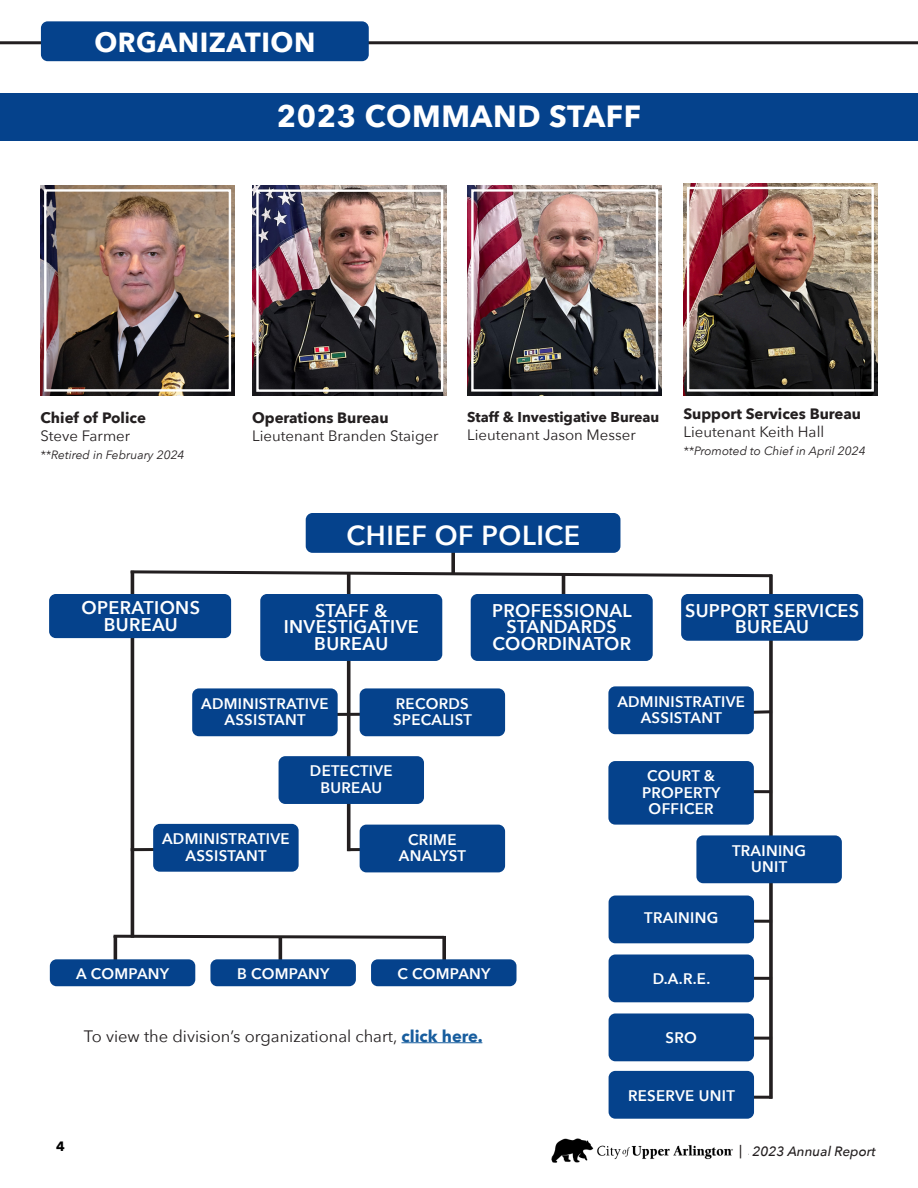
<style>
.page{position:relative;width:918px;height:1188px;background:#fff}
.page>*{position:absolute;margin:0;border:0;box-sizing:border-box;transform-origin:0 0}
.t1{font:700 30.6px "Avenir Next";letter-spacing:.02em;color:#fff}
.t2{font:600 27.6px "Avenir Next";letter-spacing:.02em;color:#fff}
.t3{font:700 27.6px "Avenir Next";letter-spacing:.02em;color:#fff}
.t4{font:600 18.3px/16.5px "Avenir Next";letter-spacing:.02em;color:#fff;text-align:center}
.t5{font:16.5px "Avenir Next";color:#231f20}
.t6{font:600 15.3px/16.5px "Avenir Next";letter-spacing:.02em;color:#fff;text-align:center}
.t7{font:700 15px/18px "Avenir Next";color:#231f20}
.t8{font:15px/18px "Avenir Next";color:#231f20}
.t9{font:700 14.25px "Avenir Next";color:#231f20}
.t10{font:italic 500 13.5px "Avenir Next";color:#231f20}
.t11{font:700 13.5px "Avenir Next";color:#000}
.t12{font:italic 12px "Avenir Next";color:#231f20}
.s1{font-weight:400}
.s2{font-weight:700}
.s3{font-weight:700;color:#175d9e}
.s4{font-style:normal}
</style>
<div class="page">
<img style="left:551px;top:1138px;width:182px;height:25px">
<hr style="left:729px;top:1096px;width:43px;height:3px;background:#231f20">
<hr style="left:729px;top:1037px;width:43px;height:3px;background:#231f20">
<hr style="left:729px;top:977px;width:43px;height:3px;background:#231f20">
<hr style="left:729px;top:920px;width:43px;height:3px;background:#231f20">
<svg style="left:346px;top:846px;width:14px;height:7px"></svg>
<svg style="left:754px;top:710px;width:15px;height:4px"></svg>
<svg style="left:442px;top:940px;width:4px;height:19px"></svg>
<hr style="left:279px;top:937px;width:3px;height:36px;background:#231f20">
<hr style="left:114px;top:936px;width:3px;height:35px;background:#231f20">
<svg style="left:130px;top:846px;width:23px;height:7px"></svg>
<svg style="left:338px;top:711px;width:22px;height:7px"></svg>
<svg style="left:769px;top:579px;width:4px;height:520px;background:#373435"></svg>
<hr style="left:562px;top:574px;width:3px;height:35px;background:#231f20">
<svg style="left:347px;top:579px;width:4px;height:272px"></svg>
<hr style="left:131px;top:571px;width:3px;height:367px;background:#231f20">
<svg style="left:451px;top:553px;width:4px;height:16px"></svg>
<div style="left:0;top:93px;width:918px;height:48px;background:#05428c"></div>
<img style="left:468px;top:186px;width:194px;height:209px">
<div style="left:471px;top:189px;width:187px;height:203px;border:2px solid #fff"></div>
<img style="left:683px;top:183px;width:195px;height:212px">
<div style="left:687px;top:187px;width:187px;height:205px;border:2px solid #fff"></div>
<hr style="left:0;top:41px;width:918px;height:3px;background:#231f20">
<div style="left:41px;top:21px;width:328px;height:40px;background:#05428c;border-radius:7px"></div>
<div style="left:306px;top:513px;width:314px;height:40px;background:#05428c;border-radius:7px"></div>
<div style="left:49px;top:594px;width:182px;height:44px;background:#05428c;border-radius:7px"></div>
<div style="left:260px;top:594px;width:182px;height:67px;background:#05428c;border-radius:7px"></div>
<div style="left:471px;top:594px;width:182px;height:67px;background:#05428c;border-radius:7px"></div>
<div style="left:681px;top:594px;width:182px;height:47px;background:#05428c;border-radius:7px"></div>
<div style="left:192px;top:688px;width:146px;height:48px;background:#05428c;border-radius:7px"></div>
<div style="left:360px;top:688px;width:145px;height:48px;background:#05428c;border-radius:7px"></div>
<div style="left:279px;top:756px;width:145px;height:48px;background:#05428c;border-radius:7px"></div>
<div style="left:153px;top:824px;width:146px;height:48px;background:#05428c;border-radius:7px"></div>
<svg style="left:130px;top:569px;width:643px;height:10px"></svg>
<div style="left:50px;top:959px;width:145px;height:27px;background:#05428c;border-radius:7px"></div>
<div style="left:210px;top:959px;width:146px;height:27px;background:#05428c;border-radius:7px"></div>
<div style="left:371px;top:959px;width:146px;height:27px;background:#05428c;border-radius:7px"></div>
<svg style="left:113px;top:933px;width:333px;height:7px"></svg>
<div style="left:608px;top:686px;width:146px;height:48px;background:#05428c;border-radius:7px"></div>
<hr style="left:729px;top:790px;width:43px;height:3px;background:#231f20">
<div style="left:608px;top:761px;width:146px;height:64px;background:#05428c;border-radius:7px"></div>
<div style="left:696px;top:835px;width:146px;height:48px;background:#05428c;border-radius:7px"></div>
<div style="left:360px;top:825px;width:145px;height:47px;background:#05428c;border-radius:7px"></div>
<div style="left:609px;top:896px;width:145px;height:47px;background:#05428c;border-radius:7px"></div>
<div style="left:609px;top:955px;width:145px;height:47px;background:#05428c;border-radius:7px"></div>
<div style="left:609px;top:1013px;width:145px;height:48px;background:#05428c;border-radius:7px"></div>
<div style="left:609px;top:1071px;width:145px;height:48px;background:#05428c;border-radius:7px"></div>
<hr style="left:401px;top:1042px;width:81px;height:1px;background:#175d9e">
<img style="left:40px;top:186px;width:195px;height:209px">
<div style="left:44px;top:189px;width:187px;height:203px;border:2px solid #fff"></div>
<img style="left:253px;top:186px;width:194px;height:209px">
<div style="left:256px;top:189px;width:187px;height:203px;border:2px solid #fff"></div>
<p class="t3" style="left:94px;top:19px;width:222px">ORGANIZATION</p>
<p class="t1" style="left:277px;top:90px;width:366px">2023 COMMAND STAFF</p>
<p class="t7" style="left:41px;top:409px;width:107px">Chief of Police<br><span class="s1">Steve Farmer</span></p>
<p class="t12" style="left:41px;top:445px;width:146px">**Retired in February 2024</p>
<p class="t8" style="left:252px;top:408px;width:188px"><span class="s2">Operations Bureau<br></span>Lieutenant Branden Staiger</p>
<p class="t9" style="left:467px;top:405px;width:194px">Staff &amp; Investigative Bureau</p>
<p class="t8" style="left:467px;top:426px;width:170px">Lieutenant Jason Messer</p>
<p class="t7" style="left:683px;top:405px;width:179px">Support Services Bureau<br><span class="s1">Lieutenant Keith Hall</span></p>
<p class="t12" style="left:683px;top:441px;width:184px">**Promoted to Chief in April 2024</p>
<p class="t2" style="left:347px;top:511px;width:235px">CHIEF OF POLICE</p>
<p class="t4" style="left:82px;top:599px;width:120px">OPERATIONS<br>BUREAU</p>
<p class="t4" style="left:492px;top:601px;width:141px">PROFESSIONAL<br>STANDARDS<br>COORDINATOR</p>
<p class="t4" style="left:685px;top:601px;width:176px">SUPPORT SERVICES<br>BUREAU</p>
<p class="t4" style="left:284px;top:601px;width:137px">STAFF &amp;<br>INVESTIGATIVE<br>BUREAU</p>
<p class="t6" style="left:617px;top:693px;width:129px">ADMINISTRATIVE<br>ASSISTANT</p>
<p class="t6" style="left:201px;top:695px;width:129px">ADMINISTRATIVE<br>ASSISTANT</p>
<p class="t6" style="left:393px;top:695px;width:80px;text-align:left">RECORDS<br>SPECALIST</p>
<p class="t6" style="left:310px;top:762px;width:84px">DETECTIVE<br>BUREAU</p>
<p class="t6" style="left:162px;top:830px;width:129px">ADMINISTRATIVE<br>ASSISTANT</p>
<p class="t6" style="left:617px;top:767px;width:129px">ADMINISTRATIVE<br>ASSISTANT</p>
<p class="t6" style="left:642px;top:767px;width:80px">COURT &amp;<br>PROPERTY<br>OFFICER</p>
<p class="t6" style="left:399px;top:831px;width:69px">CRIME<br>ANALYST</p>
<p class="t6" style="left:732px;top:842px;width:76px">TRAINING<br>UNIT</p>
<p class="t6" style="left:644px;top:909px;width:76px">TRAINING</p>
<p class="t6" style="left:76px;top:965px;width:95px">A COMPANY</p>
<p class="t6" style="left:237px;top:965px;width:94px">B COMPANY</p>
<p class="t6" style="left:397px;top:965px;width:95px">C COMPANY</p>
<p class="t6" style="left:653px;top:970px;width:59px">D.A.R.E.</p>
<p class="t5" style="left:84px;top:1022px;width:400px">To view the division’s organizational chart, <span class="s3">click here.</span></p>
<p class="t6" style="left:666px;top:1030px;width:33px">SRO</p>
<p class="t6" style="left:628px;top:1087px;width:108px">RESERVE UNIT</p>
<p class="t11" style="left:56px;top:1134px;width:10px">4</p>
<p class="t10" style="left:739px;top:1139px;width:135px"><span class="s4">|</span> 2022 Annual Report</p>
<p class="t10" style="left:752px;top:1140px;width:125px">2023 Annual Report</p>
</div>
